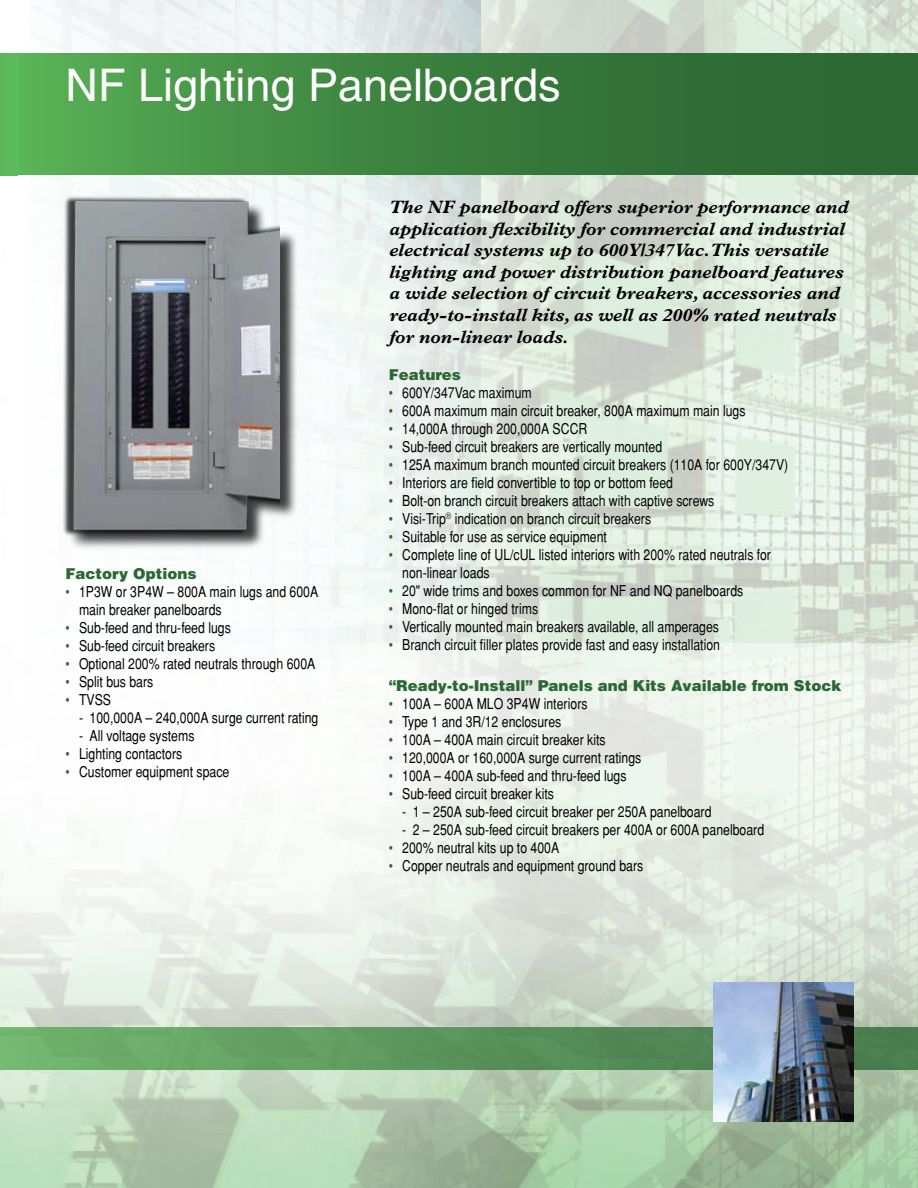
<style>
.page{position:relative;width:918px;height:1188px;background:#fff}
.page>*{position:absolute;margin:0;border:0;box-sizing:border-box;transform-origin:0 0}
.t1{font:45px "Helvetica";color:#fff}
.t2{font:italic 700 18px/21.6px "Plantin";color:#000}
.t3{font:condensed 15px/18px "Helvetica";color:#000}
.t4{font:900 15px "Helvetica";color:#2b6834}
.s1{color:#2b6834}
</style>
<div class="page">
<img style="left:0;top:0;width:918px;height:643px">
<img style="left:0;top:643px;width:918px;height:545px">
<svg style="left:0;top:1028px;width:918px;height:42px;background:#5d995e"></svg>
<div style="left:1px;top:53px;width:917px;height:122px;background:linear-gradient(to right,#55aa51,#245d2f)"></div>
<div style="left:64px;top:197px;width:268px;height:488px;background:#000;opacity:.75"></div>
<img style="left:38px;top:151px;width:242px;height:429px">
<div style="left:0;top:54px;width:17px;height:121px;background:#5bb959"></div>
<img style="left:714px;top:982px;width:139px;height:140px">
<h1 class="t1" style="left:66px;top:59px;width:497px">NF Lighting Panelboards</h1>
<p class="t4" style="left:66px;top:564px;width:133px">Factory Options</p>
<p class="t3" style="left:79px;top:582px;width:241px;text-indent:-14px"><span class="s1">•</span> 1P3W or 3P4W – 800A main lugs and 600A main breaker panelboards</p>
<p class="t3" style="left:66px;top:618px;width:167px"><span class="s1">•</span> Sub-feed and thru-feed lugs</p>
<p class="t3" style="left:66px;top:636px;width:151px"><span class="s1">•</span> Sub-feed circuit breakers</p>
<p class="t3" style="left:66px;top:654px;width:251px"><span class="s1">•</span> Optional 200% rated neutrals through 600A</p>
<p class="t3" style="left:66px;top:672px;width:89px"><span class="s1">•</span> Split bus bars</p>
<p class="t3" style="left:66px;top:690px;width:47px"><span class="s1">•</span> TVSS</p>
<p class="t3" style="left:79px;top:708px;width:241px">- 100,000A – 240,000A surge current rating</p>
<p class="t3" style="left:79px;top:726px;width:117px">- All voltage systems</p>
<p class="t3" style="left:66px;top:744px;width:118px"><span class="s1">•</span> Lighting contactors</p>
<p class="t3" style="left:66px;top:762px;width:165px"><span class="s1">•</span> Customer equipment space</p>
<p class="t2" style="left:389px;top:196px;width:461px">The NF panelboard offers superior performance and application flexibility for commercial and industrial electrical systems up to 600Y/347Vac. This versatile lighting and power distribution panelboard features a wide selection of circuit breakers, accessories and ready-to-install kits, as well as 200% rated neutrals for non-linear loads.</p>
<p class="t4" style="left:389px;top:365px;width:74px">Features</p>
<p class="t3" style="left:389px;top:384px;width:145px"><span class="s1">•</span> 600Y/347Vac maximum</p>
<p class="t3" style="left:389px;top:402px;width:358px"><span class="s1">•</span> 600A maximum main circuit breaker, 800A maximum main lugs</p>
<p class="t3" style="left:389px;top:420px;width:200px"><span class="s1">•</span> 14,000A through 200,000A SCCR</p>
<p class="t3" style="left:389px;top:438px;width:275px"><span class="s1">•</span> Sub-feed circuit breakers are vertically mounted</p>
<p class="t3" style="left:389px;top:456px;width:401px"><span class="s1">•</span> 125A maximum branch mounted circuit breakers (110A for 600Y/347V)</p>
<p class="t3" style="left:389px;top:474px;width:286px"><span class="s1">•</span> Interiors are field convertible to top or bottom feed</p>
<p class="t3" style="left:389px;top:492px;width:327px"><span class="s1">•</span> Bolt-on branch circuit breakers attach with captive screws</p>
<p class="t3" style="left:389px;top:510px;width:264px"><span class="s1">•</span> Visi-Trip<sup>®</sup> indication on branch circuit breakers</p>
<p class="t3" style="left:389px;top:528px;width:220px"><span class="s1">•</span> Suitable for use as service equipment</p>
<p class="t3" style="left:402px;top:546px;width:370px;text-indent:-14px"><span class="s1">•</span> Complete line of UL/cUL listed interiors with 200% rated neutrals for non-linear loads</p>
<p class="t3" style="left:389px;top:582px;width:356px"><span class="s1">•</span> 20" wide trims and boxes common for NF and NQ panelboards</p>
<p class="t3" style="left:389px;top:600px;width:151px"><span class="s1">•</span> Mono-flat or hinged trims</p>
<p class="t3" style="left:389px;top:618px;width:332px"><span class="s1">•</span> Vertically mounted main breakers available, all amperages</p>
<p class="t3" style="left:389px;top:636px;width:333px"><span class="s1">•</span> Branch circuit filler plates provide fast and easy installation</p>
<p class="t4" style="left:389px;top:676px;width:454px">“Ready-to-Install” Panels and Kits Available from Stock</p>
<p class="t3" style="left:389px;top:695px;width:200px"><span class="s1">•</span> 100A – 600A MLO 3P4W interiors</p>
<p class="t3" style="left:389px;top:713px;width:174px"><span class="s1">•</span> Type 1 and 3R/12 enclosures</p>
<p class="t3" style="left:389px;top:731px;width:218px"><span class="s1">•</span> 100A – 400A main circuit breaker kits</p>
<p class="t3" style="left:389px;top:749px;width:254px"><span class="s1">•</span> 120,000A or 160,000A surge current ratings</p>
<p class="t3" style="left:389px;top:767px;width:239px"><span class="s1">•</span> 100A – 400A sub-feed and thru-feed lugs</p>
<p class="t3" style="left:389px;top:785px;width:167px"><span class="s1">•</span> Sub-feed circuit breaker kits</p>
<p class="t3" style="left:402px;top:803px;width:311px">- 1 – 250A sub-feed circuit breaker per 250A panelboard</p>
<p class="t3" style="left:402px;top:821px;width:364px">- 2 – 250A sub-feed circuit breakers per 400A or 600A panelboard</p>
<p class="t3" style="left:389px;top:839px;width:172px"><span class="s1">•</span> 200% neutral kits up to 400A</p>
<p class="t3" style="left:389px;top:857px;width:256px"><span class="s1">•</span> Copper neutrals and equipment ground bars</p>
</div>
